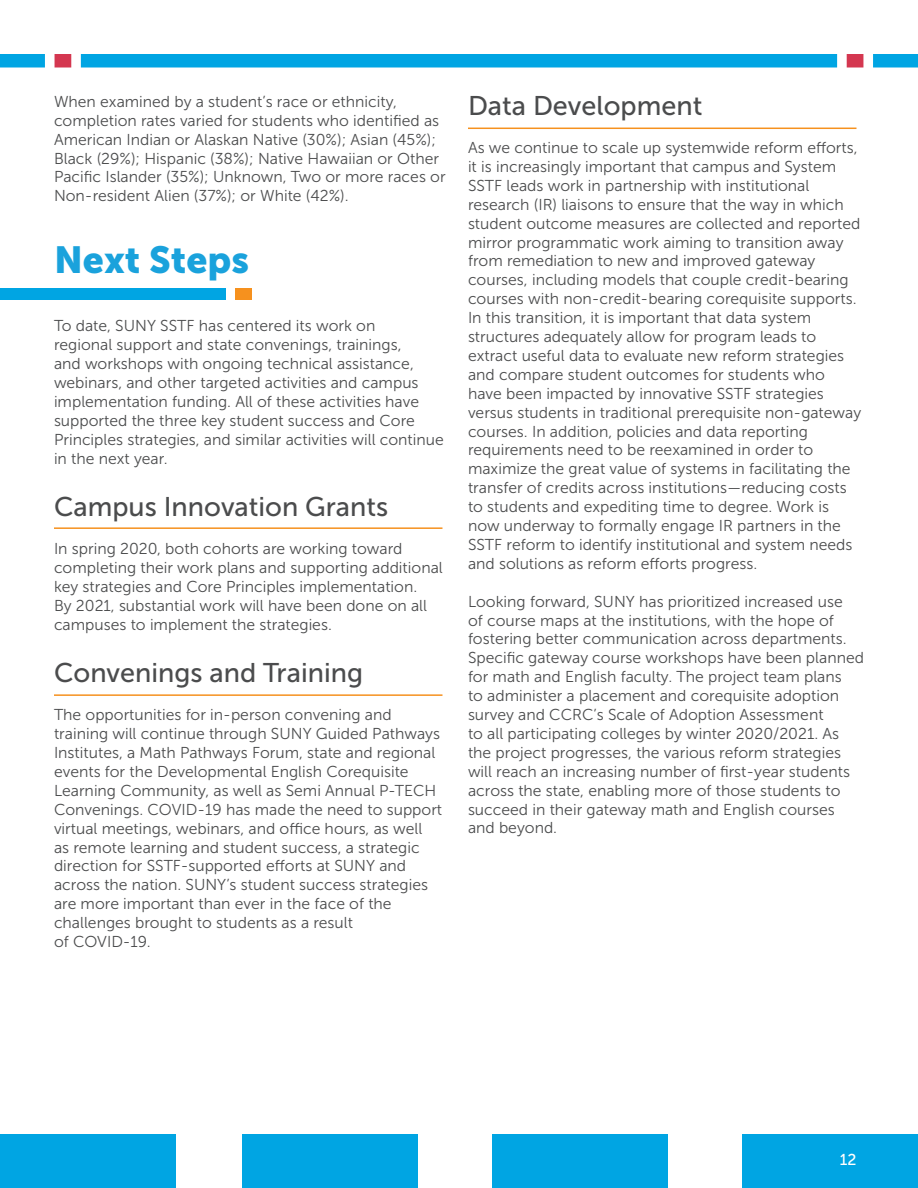
<style>
.page{position:relative;width:918px;height:1188px;background:#fff}
.page>*{position:absolute;margin:0;border:0;box-sizing:border-box;transform-origin:0 0}
.t1{font:37.5px "Museo Sans 900";color:#1aa2dc}
.t2{font:27px "Museo Sans 500";color:#4b4c4d}
.t3{font:15.75px/18.9px "Museo Sans 300";color:#4b4c4d}
.t4{font:15.75px "Museo Sans 500";color:#fff}
</style>
<div class="page">
<div style="left:0;top:1134px;width:176px;height:54px;background:#00a5e3"></div>
<div style="left:743px;top:1134px;width:175px;height:54px;background:#00a5e3"></div>
<div style="left:242px;top:1134px;width:175px;height:54px;background:#00a5e3"></div>
<div style="left:493px;top:1134px;width:175px;height:54px;background:#00a5e3"></div>
<hr style="left:54px;top:527px;width:388px;height:2px;background:#f6911e">
<hr style="left:54px;top:694px;width:388px;height:2px;background:#f6911e">
<hr style="left:468px;top:128px;width:388px;height:1px;background:#f6911e">
<svg style="left:0;top:54px;width:918px;height:14px;background:#1aa8e0"></svg>
<div style="left:0;top:288px;width:226px;height:12px;background:#00a5e3"></div>
<div style="left:235px;top:288px;width:17px;height:12px;background:#f6911e"></div>
<p class="t3" style="left:54px;top:92px;width:393px">When examined by a student’s race or ethnicity, completion rates varied for students who identified as American Indian or Alaskan Native (30%); Asian (45%); Black (29%); Hispanic (38%); Native Hawaiian or Other Pacific Islander (35%); Unknown, Two or more races or Non-resident Alien (37%); or White (42%).</p>
<p class="t1" style="left:54px;top:239px;width:197px">Next Steps</p>
<p class="t3" style="left:54px;top:317px;width:391px">To date, SUNY SSTF has centered its work on<br>regional support and state convenings, trainings,<br>and workshops with ongoing technical assistance, webinars, and other targeted activities and campus implementation funding. All of these activities have supported the three key student success and Core Principles strategies, and similar activities will continue in the next year.</p>
<p class="t2" style="left:54px;top:492px;width:336px">Campus Innovation Grants</p>
<p class="t3" style="left:54px;top:539px;width:390px">In spring 2020, both cohorts are working toward completing their work plans and supporting additional key strategies and Core Principles implementation.<br>By 2021, substantial work will have been done on all campuses to implement the strategies.</p>
<p class="t2" style="left:54px;top:658px;width:311px">Convenings and Training</p>
<p class="t3" style="left:54px;top:705px;width:390px">The opportunities for in-person convening and training will continue through SUNY Guided Pathways Institutes, a Math Pathways Forum, state and regional events for the Developmental English Corequisite Learning Community, as well as Semi Annual P-TECH Convenings. COVID-19 has made the need to support virtual meetings, webinars, and office hours, as well<br>as remote learning and student success, a strategic direction for SSTF-supported efforts at SUNY and across the nation. SUNY’s student success strategies are more important than ever in the face of the challenges brought to students as a result<br>of COVID-19.</p>
<p class="t2" style="left:468px;top:91px;width:236px">Data Development</p>
<p class="t3" style="left:468px;top:138px;width:395px">As we continue to scale up systemwide reform efforts, it is increasingly important that campus and System SSTF leads work in partnership with institutional research (IR) liaisons to ensure that the way in which student outcome measures are collected and reported mirror programmatic work aiming to transition away from remediation to new and improved gateway courses, including models that couple credit-bearing courses with non-credit-bearing corequisite supports.<br>In this transition, it is important that data system structures adequately allow for program leads to extract useful data to evaluate new reform strategies and compare student outcomes for students who have been impacted by innovative SSTF strategies versus students in traditional prerequisite non-gateway courses. In addition, policies and data reporting requirements need to be reexamined in order to maximize the great value of systems in facilitating the transfer of credits across institutions—reducing costs to students and expediting time to degree. Work is now underway to formally engage IR partners in the SSTF reform to identify institutional and system needs and solutions as reform efforts progress.</p>
<p class="t3" style="left:468px;top:592px;width:398px">Looking forward, SUNY has prioritized increased use<br>of course maps at the institutions, with the hope of fostering better communication across departments.<br>Specific gateway course workshops have been planned for math and English faculty. The project team plans<br>to administer a placement and corequisite adoption survey and CCRC’s Scale of Adoption Assessment<br>to all participating colleges by winter 2020/2021. As the project progresses, the various reform strategies will reach an increasing number of first-year students across the state, enabling more of those students to succeed in their gateway math and English courses and beyond.</p>
<p class="t4" style="left:840px;top:1151px;width:18px">12</p>
</div>
